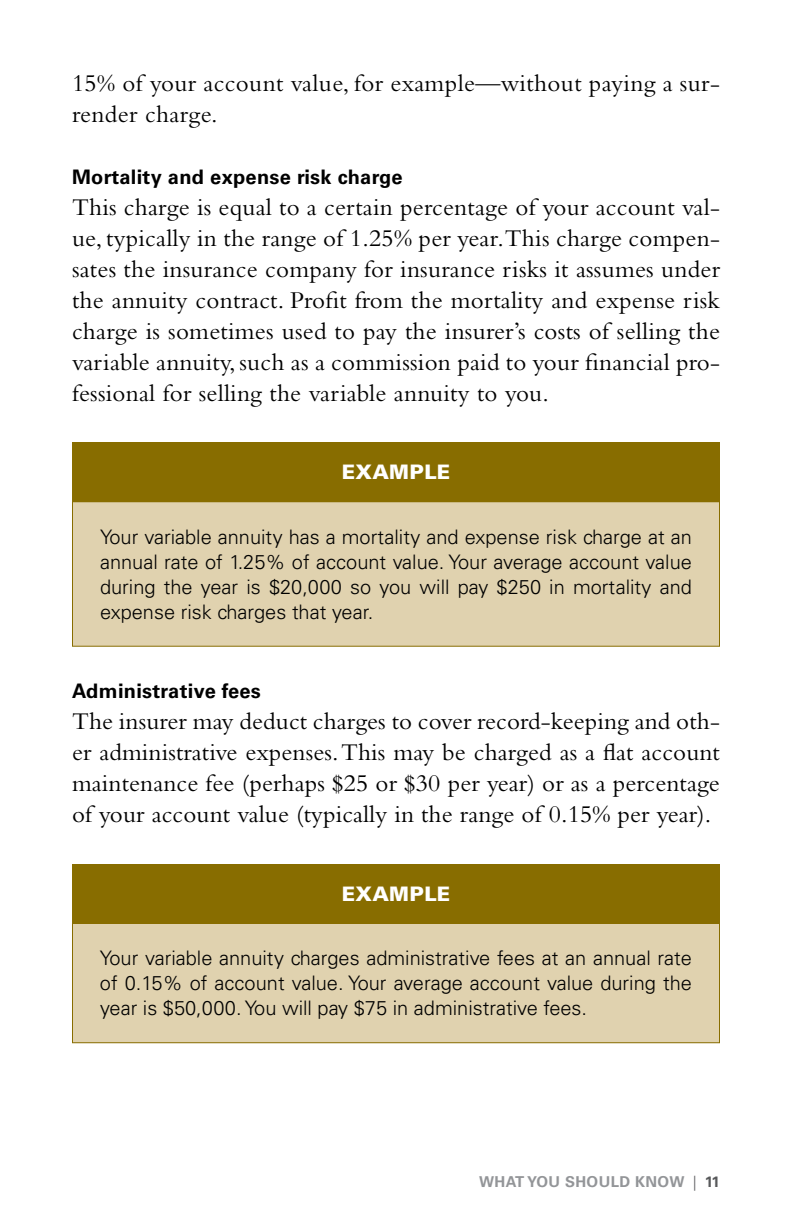
<style>
.page{position:relative;width:792px;height:1224px;background:#fff}
.page>*{position:absolute;margin:0;border:0;box-sizing:border-box;transform-origin:0 0}
.Text{font:25px/31px "Bembo";letter-spacing:.01em;color:#000;text-align:justify}
.Box__Text{font:300 20px/25px "Univers LT Std";color:#000;text-align:justify}
.t1{font:700 20px "Univers LT Std";letter-spacing:.015em;color:#000}
.Box__Title{font:900 20px "Univers LT Std";letter-spacing:.015em;color:#fff}
.t2{font:700 15px "Univers LT Std";letter-spacing:.025em;color:#939598}
.s1{font-weight:300;color:#58595b}
.s2{color:#58595b}
</style>
<div class="page">
<div style="left:72px;top:502px;width:648px;height:144px;background:#e0d2af"></div>
<div style="left:72px;top:442px;width:648px;height:60px;background:#886d00"></div>
<div style="left:72px;top:923px;width:648px;height:120px;background:#e0d2af"></div>
<div style="left:72px;top:923px;width:648px;height:120px;border:1px solid #886d00"></div>
<div style="left:72px;top:864px;width:648px;height:59px;background:#886d00"></div>
<p class="Text" style="left:72px;top:67px;width:649px">15% of your account value, for example—without paying a sur&shy;render charge.</p>
<h3 class="t1" style="left:72px;top:165px;width:332px">Mortality and expense risk charge</h3>
<p class="Text" style="left:72px;top:191px;width:650px">This charge is equal to a certain percentage of your account val&shy;ue, typically in the range of 1.25% per year. This charge compen&shy;sates the insurance company for insurance risks it assumes under the annuity contract. Profit from the mortality and expense risk charge is sometimes used to pay the insurer’s costs of selling the variable annuity, such as a commission paid to your financial pro&shy;fessional for selling the variable annuity to you.</p>
<p class="Box__Title" style="left:342px;top:460px;width:110px">EXAMPLE</p>
<p class="Box__Text" style="left:100px;top:524px;width:594px">Your variable annuity has a mortality and expense risk charge at an annual rate of 1.25% of account value. Your average account value during the year is $20,000 so you will pay $250 in mortality and expense risk charges that year.</p>
<h3 class="t1" style="left:72px;top:679px;width:190px">Administrative fees</h3>
<p class="Text" style="left:72px;top:705px;width:649px">The insurer may deduct charges to cover record-keeping and oth&shy;er administrative expenses. This may be charged as a flat account maintenance fee (perhaps $25 or $30 per year) or as a percentage of your account value (typically in the range of 0.15% per year).</p>
<p class="Box__Title" style="left:342px;top:881px;width:110px">EXAMPLE</p>
<p class="Box__Text" style="left:100px;top:946px;width:593px">Your variable annuity charges administrative fees at an annual rate of 0.15% of account value. Your average account value during the year is $50,000. You will pay $75 in administrative fees.</p>
<p class="t2" style="left:479px;top:1173px;width:242px">WHAT YOU SHOULD KNOW <span class="s1">|</span> <span class="s2">11</span></p>
</div>
